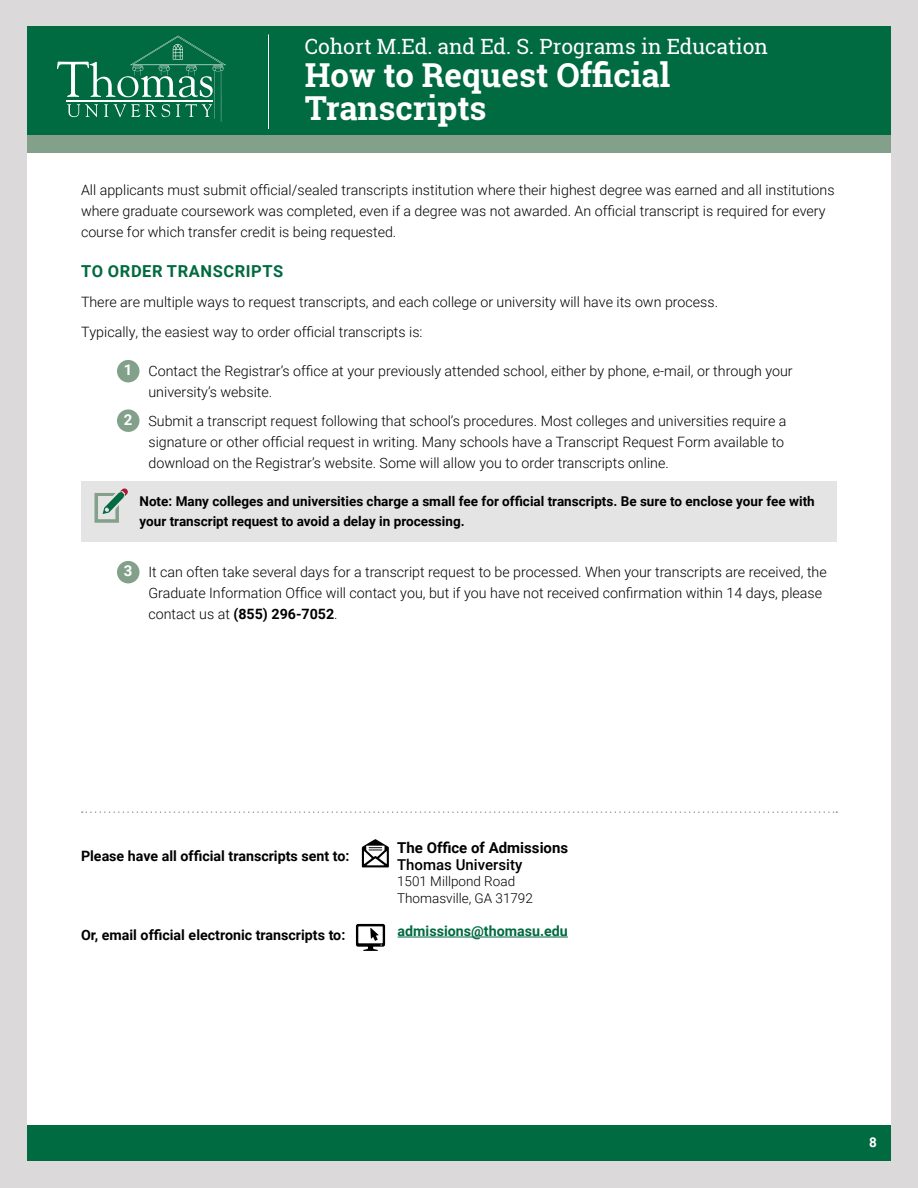
<style>
.page{position:relative;width:918px;height:1188px;background:#fff}
.page>*{position:absolute;margin:0;border:0;box-sizing:border-box;transform-origin:0 0}
.t1{font:700 33px/33px "Roboto Slab";color:#fff}
.t2{font:21px "Roboto Slab";color:#fff}
.t3{font:700 16.5px "Roboto";letter-spacing:.035em;color:#006a41}
.t4{font:700 15px "Roboto";color:#000}
.t5{font:500 15px "Roboto";color:#000}
.t6{font:300 14.25px/21px "Roboto";color:#000}
.t7{font:700 14.25px "Roboto";color:#000}
.t8{font:700 14.25px "Roboto";color:#006a41}
.t9{font:700 13.5px/19.5px "Roboto";color:#000}
.t10{font:300 13.5px/16.5px "Roboto";color:#000}
.t11{font:700 13.5px "Roboto";color:#fff}
.s1{font-weight:700;font-size:15px;color:#fff}
.s2{font-weight:700}
</style>
<div class="page">
<div style="left:27px;top:1125px;width:864px;height:36px;background:#006a41"></div>
<div style="left:0;top:0;width:918px;height:1188px;border:27px solid #dbd9da"></div>
<div style="left:27px;top:26px;width:864px;height:118px;background:#006a41"></div>
<div style="left:27px;top:135px;width:864px;height:18px;background:#83a18a"></div>
<hr style="left:268px;top:34px;width:1px;height:95px;background:#fff">
<svg style="left:57px;top:36px;width:169px;height:86px"></svg>
<div style="left:117px;top:360px;width:23px;height:22px;background:#83a18a;border-radius:50%"></div>
<div style="left:117px;top:409px;width:23px;height:23px;background:#83a18a;border-radius:50%"></div>
<div style="left:81px;top:481px;width:756px;height:60px;background:#e5e4e4"></div>
<svg style="left:94px;top:488px;width:34px;height:35px"></svg>
<div style="left:117px;top:561px;width:23px;height:22px;background:#83a18a;border-radius:50%"></div>
<svg style="left:82px;top:811px;width:755px;height:2px"></svg>
<svg style="left:362px;top:839px;width:27px;height:28px"></svg>
<hr style="left:398px;top:937px;width:170px;height:1px;background:#006a41">
<svg style="left:356px;top:924px;width:29px;height:27px"></svg>
<h2 class="t2" style="left:305px;top:32px;width:465px">Cohort M.Ed. and Ed. S. Programs in Education</h2>
<h1 class="t1" style="left:305px;top:58px;width:367px">How to Request Official<br>Transcripts</h1>
<p class="t6" style="left:81px;top:179px;width:755px">All applicants must submit official/sealed transcripts institution where their highest degree was earned and all institutions where graduate coursework was completed, even if a degree was not awarded. An official transcript is required for every course for which transfer credit is being requested.</p>
<p class="t3" style="left:81px;top:260px;width:204px">TO ORDER TRANSCRIPTS</p>
<p class="t6" style="left:81px;top:287px;width:639px;line-height:30px">There are multiple ways to request transcripts, and each college or university will have its own process.<br>Typically, the easiest way to order official transcripts is:</p>
<p class="t6" style="left:148px;top:360px;width:646px;text-indent:-25px"><span class="s1">1</span> Contact the Registrar’s office at your previously attended school, either by phone, e-mail, or through your university’s website.</p>
<p class="t6" style="left:148px;top:410px;width:640px;text-indent:-25px"><span class="s1">2</span> Submit a transcript request following that school’s procedures. Most colleges and universities require a signature or other official request in writing. Many schools have a Transcript Request Form available to download on the Registrar’s website. Some will allow you to order transcripts online.</p>
<p class="t9" style="left:140px;top:491px;width:677px">Note: Many colleges and universities charge a small fee for official transcripts. Be sure to enclose your fee with your transcript request to avoid a delay in processing.</p>
<p class="t6" style="left:148px;top:561px;width:680px;text-indent:-25px"><span class="s1">3</span> It can often take several days for a transcript request to be processed. When your transcripts are received, the<br>Graduate Information Office will contact you, but if you have not received confirmation within 14 days, please contact us at <span class="s2">(855) 296-7052</span>.</p>
<p class="t7" style="left:81px;top:846px;width:270px">Please have all official transcripts sent to:</p>
<p class="t4" style="left:397px;top:838px;width:173px">The Office of Admissions</p>
<p class="t5" style="left:397px;top:854px;width:127px">Thomas University</p>
<p class="t10" style="left:397px;top:873px;width:137px">1501 Millpond Road<br>Thomasville, GA 31792</p>
<p class="t7" style="left:81px;top:925px;width:266px">Or, email official electronic transcripts to:</p>
<p class="t8" style="left:398px;top:921px;width:172px">admissions@thomasu.edu</p>
<p class="t11" style="left:869px;top:1132px;width:9px">8</p>
</div>
